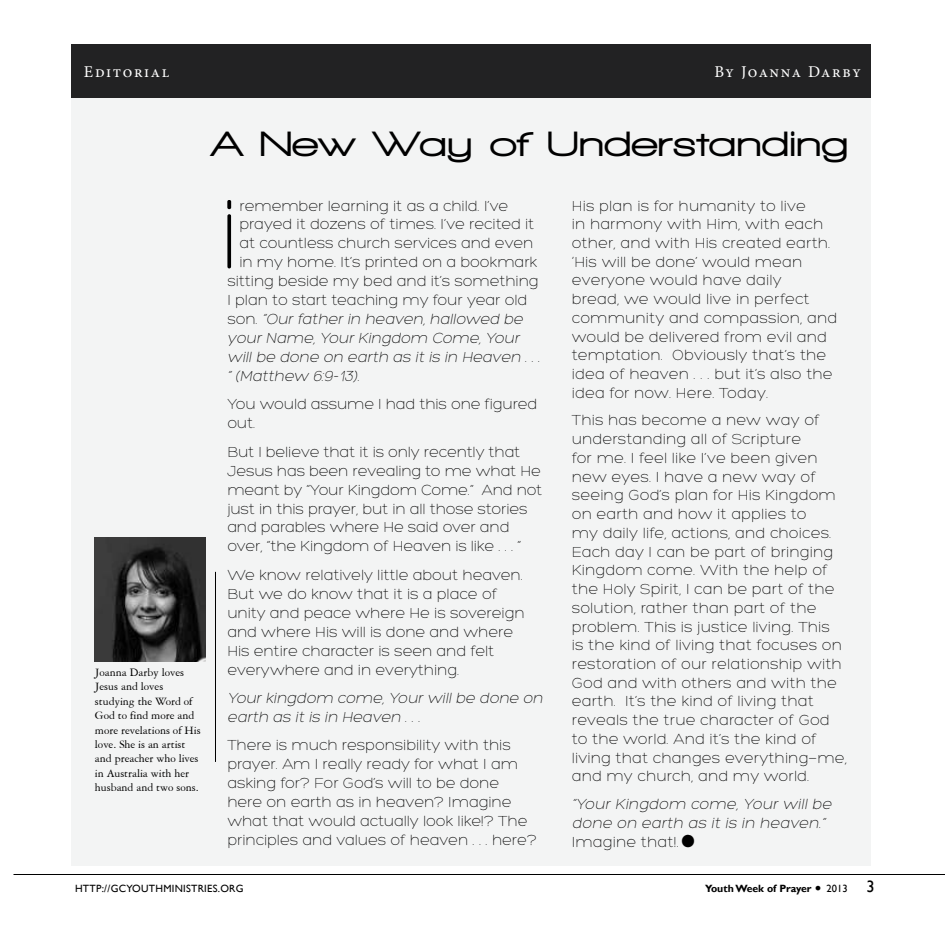
<style>
.page{position:relative;width:945px;height:945px;background:#fff}
.page>*{position:absolute;margin:0;border:0;box-sizing:border-box;transform-origin:0 0}
.t1{font:300 103.95px "Hero";color:#000}
.t2{font:700 45px "Minion Pro";color:#000}
.t3{font:900 36px "Walkway Expand";color:#000}
.t4{font:700 27px "Gill Sans";color:#000}
.t5{font:16.5px "Minion Pro";letter-spacing:.095em;color:#fff}
.t6{font:16.5px "Gill Sans";color:#000}
.t7{font:300 15.75px/18.8px "Hero";color:#000}
.t8{font:italic 300 15.75px/19px "Hero";color:#000}
.t9{font:12px/14.4px "American Garamond BT";color:#000}
.t10{font:10.5px "Gill Sans";letter-spacing:.025em;color:#000}
.t11{font:700 10.5px "Gill Sans";color:#000}
.s1{font-style:normal}
</style>
<div class="page">
<hr style="left:14px;top:874px;width:931px;height:1px;background:#000">
<div style="left:71px;top:97px;width:800px;height:769px;background:#f3f4f4"></div>
<div style="left:71px;top:44px;width:800px;height:53px;background:#222223"></div>
<hr style="left:215px;top:572px;width:1px;height:190px;background:#000">
<img style="left:95px;top:537px;width:110px;height:124px">
<p class="t5" style="left:84px;top:65px;width:87px">Editorial</p>
<p class="t5" style="left:714px;top:65px;width:148px">By Joanna Darby</p>
<h3 class="t3" style="left:211px;top:125px;width:638px">A New way of understanding</h3>
<p class="t9" style="left:95px;top:666px;width:107px">Joanna Darby loves<br>Jesus and loves studying the Word of<br>God to find more and more revelations of His love. She is an artist and preacher who lives in Australia with her husband and two sons.</p>
<h1 class="t1" style="left:219px;top:192px;width:22px">i</h1>
<p class="t7" style="left:239px;top:197px;width:270px">remember learning it as a child. I’ve</p>
<p class="t7" style="left:239px;top:216px;width:296px">prayed it dozens of times. I’ve recited it</p>
<p class="t7" style="left:239px;top:235px;width:295px">at countless church services and even</p>
<p class="t7" style="left:239px;top:254px;width:300px">in my home. It’s printed on a bookmark</p>
<p class="t7" style="left:227px;top:273px;width:313px">sitting beside my bed and it’s something</p>
<p class="t7" style="left:227px;top:292px;width:301px">I plan to start teaching my four year old</p>
<p class="t8" style="left:227px;top:311px;width:300px"><span class="s1">s o n .</span> “Our father in heaven, hallowed be</p>
<p class="t8" style="left:227px;top:330px;width:296px">your Name, Your Kingdom Come, Your</p>
<p class="t8" style="left:227px;top:349px;width:317px">will be done on earth as it is in Heaven . . .</p>
<p class="t8" style="left:227px;top:368px;width:136px">” (Matthew 6:9-13).</p>
<p class="t7" style="left:227px;top:396px;width:311px">You would assume I had this one figured out.</p>
<p class="t7" style="left:227px;top:443px;width:316px">But I believe that it is only recently that Jesus has been revealing to me what He meant by “Your Kingdom Come.” And not just in this prayer, but in all those stories and parables where He said over and over, “the Kingdom of Heaven is like . . . ”</p>
<p class="t7" style="left:227px;top:566px;width:299px">We know relatively little about heaven.<br>But we do know that it is a place of unity and peace where He is sovereign and where His will is done and where His entire character is seen and felt everywhere and in everything.</p>
<p class="t8" style="left:227px;top:689px;width:320px">Your kingdom come, Your will be done on earth as it is in Heaven . . .</p>
<p class="t7" style="left:227px;top:736px;width:311px">There is much responsibility with this prayer. Am I really ready for what I am asking for? For God’s will to be done here on earth as in heaven? Imagine what that would actually look like!? The principles and values of heaven . . . here?</p>
<p class="t7" style="left:572px;top:197px;width:267px">His plan is for humanity to live<br>in harmony with Him, with each other, and with His created earth. ‘His will be done’ would mean everyone would have daily<br>bread, we would live in perfect community and compassion, and would be delivered from evil and temptation. Obviously that’s the idea of heaven . . . but it’s also the idea for now. Here. Today.</p>
<p class="t7" style="left:572px;top:412px;width:277px">This has become a new way of understanding all of Scripture<br>for me. I feel like I’ve been given new eyes. I have a new way of seeing God’s plan for His Kingdom on earth and how it applies to<br>my daily life, actions, and choices.<br>Each day I can be part of bringing<br>Kingdom come. With the help of the Holy Spirit, I can be part of the solution, rather than part of the problem. This is justice living. This<br>is the kind of living that focuses on restoration of our relationship with<br>God and with others and with the earth. It’s the kind of living that reveals the true character of God to the world. And it’s the kind of living that changes everything—me, and my church, and my world.</p>
<p class="t8" style="left:572px;top:796px;width:264px">“Your Kingdom come, Your will be done on earth as it is in heaven.”</p>
<p class="t7" style="left:572px;top:833px;width:109px">Imagine that!.</p>
<h2 class="t2" style="left:679px;top:809px;width:19px">•</h2>
<p class="t10" style="left:75px;top:882px;width:170px">HTTP://GCYOUTHMINISTRIES.ORG</p>
<p class="t11" style="left:705px;top:884px;width:108px">Youth Week of Prayer</p>
<h3 class="t4" style="left:814px;top:870px;width:9px">.</h3>
<p class="t10" style="left:827px;top:882px;width:22px">2013</p>
<p class="t6" style="left:866px;top:876px;width:10px">3</p>
</div>
